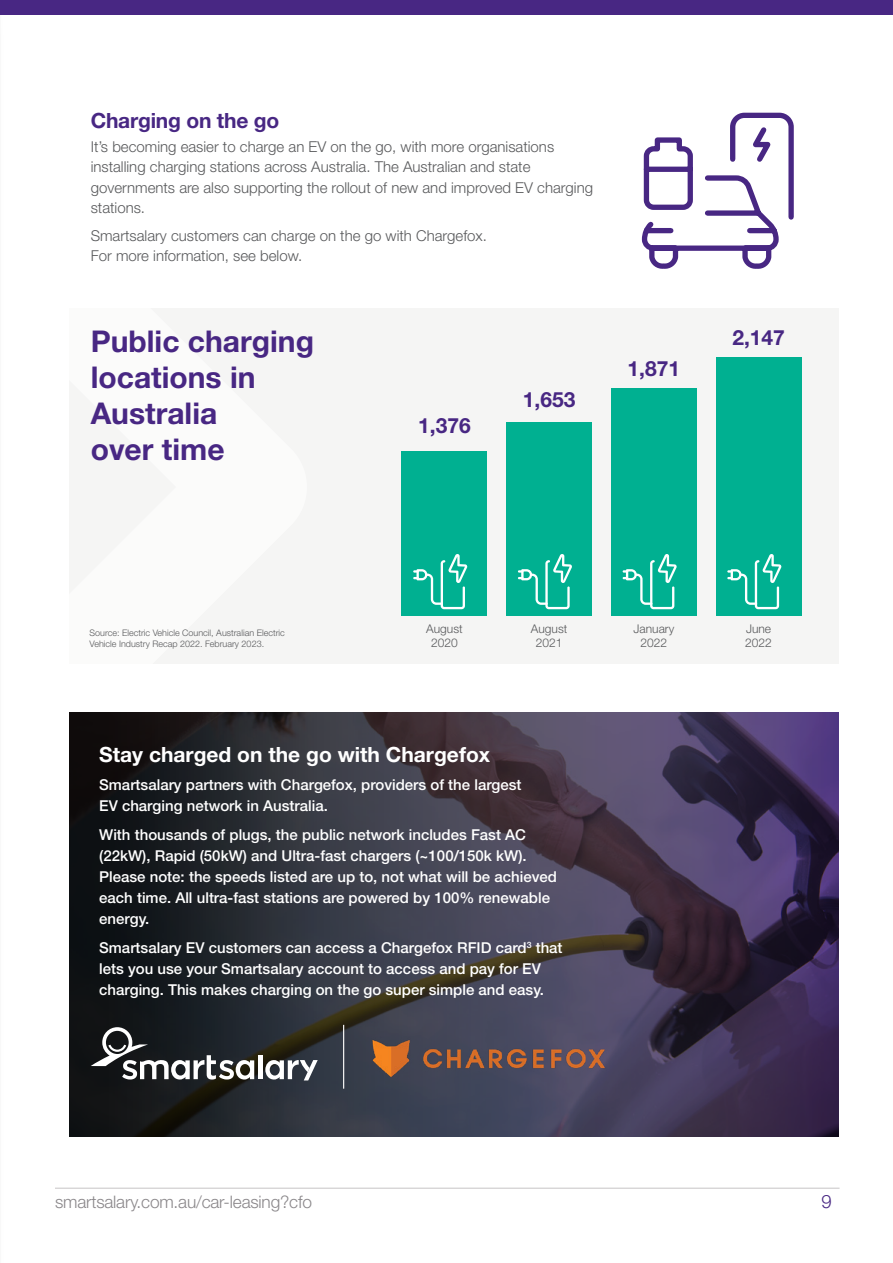
<style>
.page{position:relative;width:893px;height:1263px;background:#fff}
.page>*{position:absolute;margin:0;border:0;box-sizing:border-box;transform-origin:0 0}
.t1{font:700 30px/36px "Helvetica Neue LT Std";color:#482783}
.t2{font:700 21px "Helvetica Neue LT Std";letter-spacing:-.01em;color:#482783}
.t3{font:700 21px "Helvetica Neue LT Std";color:#fff}
.t4{font:300 18.45px "Helvetica Neue LT Std";color:#482783}
.t5{font:300 17.25px "Helvetica Neue LT Std";letter-spacing:-.01em;color:#8a878a}
.t6{font:500 15px/21px "Helvetica Neue LT Std";color:#fff}
.t7{font:300 15px/20.2px "Helvetica Neue LT Std";color:#58595b}
.t8{font:300 12px/13.5px "Helvetica Neue LT Std";color:#58595b;text-align:center}
.t9{font:300 9px/10.8px "Helvetica Neue LT Std";color:#58595b}
</style>
<div class="page">
<hr style="left:55px;top:1187px;width:784px;height:2px;background:#cecccd">
<svg style="left:70px;top:712px;width:769px;height:424px;background:#363243"></svg>
<div style="left:70px;top:308px;width:769px;height:356px;background:#f5f5f4"></div>
<div style="left:0;top:0;width:893px;height:15px;background:#482783"></div>
<img style="left:352px;top:1025px;width:273px;height:64px">
<hr style="left:343px;top:1025px;width:1px;height:64px;background:#f5f5f4">
<hr style="left:258px;top:1055px;width:4px;height:24px;background:#fff">
<svg style="left:265px;top:1060px;width:53px;height:20px"></svg>
<svg style="left:91px;top:1027px;width:163px;height:52px"></svg>
<svg style="left:641px;top:112px;width:153px;height:155px"></svg>
<div style="left:402px;top:451px;width:85px;height:164px;background:#00b091"></div>
<svg style="left:413px;top:554px;width:55px;height:55px"></svg>
<div style="left:507px;top:422px;width:85px;height:193px;background:#00b091"></div>
<svg style="left:518px;top:554px;width:54px;height:55px"></svg>
<div style="left:611px;top:388px;width:85px;height:227px;background:#00b091"></div>
<svg style="left:623px;top:554px;width:54px;height:55px"></svg>
<div style="left:716px;top:357px;width:85px;height:258px;background:#00b091"></div>
<svg style="left:727px;top:554px;width:55px;height:55px"></svg>
<h2 class="t2" style="left:91px;top:107px;width:190px">Charging on the go</h2>
<p class="t7" style="left:91px;top:136px;width:504px">It’s becoming easier to charge an EV on the go, with more organisations installing charging stations across Australia. The Australian and state governments are also supporting the rollout of new and improved EV charging stations.</p>
<p class="t7" style="left:91px;top:225px;width:398px">Smartsalary customers can charge on the go with Chargefox.<br>For more information, see below.</p>
<h1 class="t1" style="left:91px;top:322px;width:225px">Public charging locations in<br>Australia<br>over time</h1>
<h2 class="t2" style="left:418px;top:412px;width:54px">1,376</h2>
<h2 class="t2" style="left:523px;top:386px;width:54px">1,653</h2>
<h2 class="t2" style="left:628px;top:355px;width:54px">1,871</h2>
<h2 class="t2" style="left:732px;top:325px;width:54px">2,147</h2>
<p class="t9" style="left:90px;top:627px;width:197px">Source: Electric Vehicle Council, Australian Electric<br>Vehicle Industry Recap 2022. February 2023.</p>
<p class="t8" style="left:745px;top:622px;width:28px;text-align:left">June<br>2022</p>
<p class="t8" style="left:426px;top:622px;width:38px">August<br>2020</p>
<p class="t8" style="left:531px;top:622px;width:38px">August<br>2021</p>
<p class="t8" style="left:634px;top:622px;width:42px">January<br>2022</p>
<h2 class="t3" style="left:99px;top:741px;width:392px">Stay charged on the go with Chargefox</h2>
<p class="t6" style="left:99px;top:774px;width:424px">Smartsalary partners with Chargefox, providers of the largest<br>EV charging network in Australia.</p>
<p class="t6" style="left:99px;top:824px;width:459px">With thousands of plugs, the public network includes Fast AC (22kW), Rapid (50kW) and Ultra-fast chargers (~100/150k kW).<br>Please note: the speeds listed are up to, not what will be achieved each time. All ultra-fast stations are powered by 100% renewable energy.</p>
<p class="t6" style="left:99px;top:936px;width:465px">Smartsalary EV customers can access a Chargefox RFID card<sup>3</sup> that lets you use your Smartsalary account to access and pay for EV charging. This makes charging on the go super simple and easy.</p>
<p class="t5" style="left:55px;top:1191px;width:258px">smartsalary.com.au/car-leasing?cfo</p>
<p class="t4" style="left:821px;top:1190px;width:12px">9</p>
</div>
